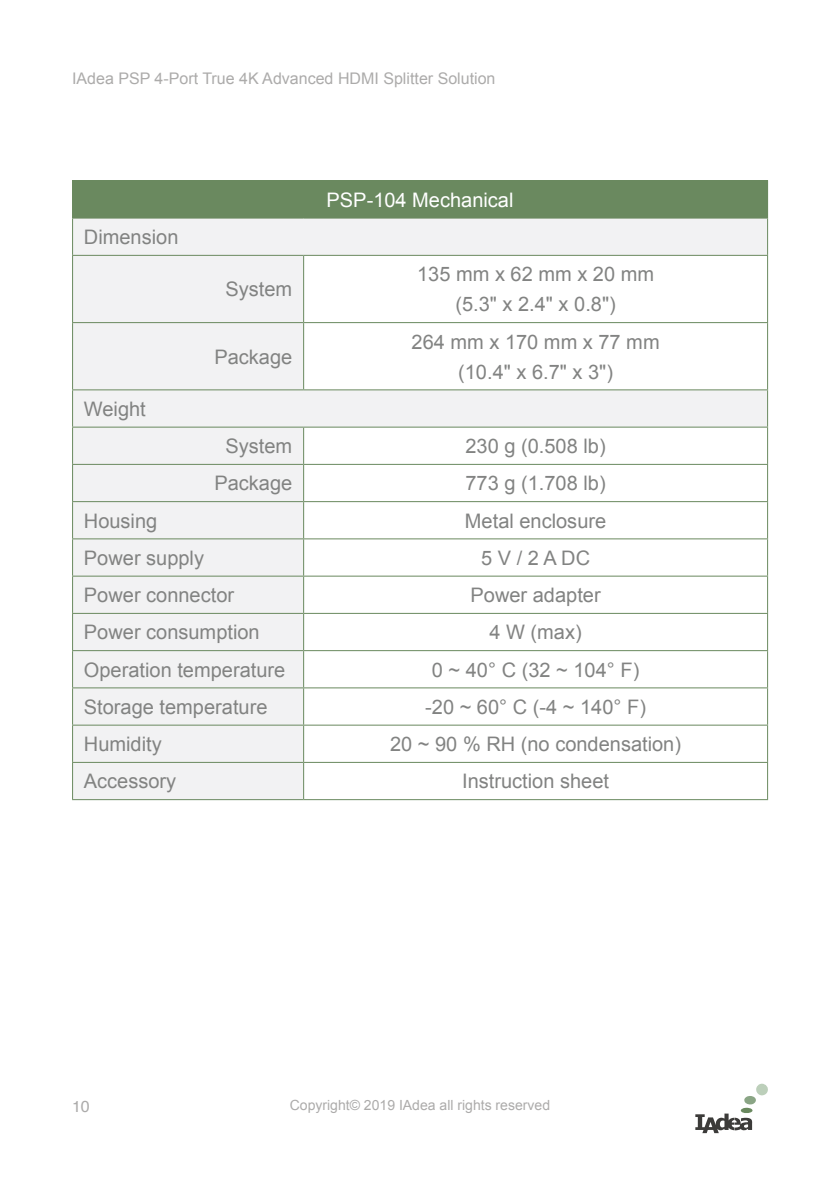
<style>
.page{position:relative;width:840px;height:1191px;background:#fff}
.page>*{position:absolute;margin:0;border:0;box-sizing:border-box;transform-origin:0 0}
.t1{font:20px/30px "Arial";color:#828382;text-align:center}
.t2{font:20px "Arial";color:#fff}
.t3{font:16px "Arial";color:#acabaa}
.t4{font:16px "Helvetica";color:#acabaa}
.t5{font:14px "Arial";color:#acabaa}
</style>
<div class="page">
<svg style="left:695px;top:1083px;width:73px;height:50px"></svg>
<div style="left:72px;top:181px;width:695px;height:37px;background:#6a895f"></div>
<svg style="left:73px;top:219px;width:693px;height:580px"></svg>
<hr style="left:72px;top:180px;width:231px;height:1px;background:#6a895f">
<hr style="left:303px;top:180px;width:464px;height:1px;background:#6a895f">
<hr style="left:72px;top:218px;width:231px;height:1px;background:#6a895f">
<hr style="left:72px;top:219px;width:1px;height:36px;background:#6a895f">
<hr style="left:303px;top:218px;width:464px;height:1px;background:#6a895f">
<hr style="left:766px;top:219px;width:1px;height:36px;background:#6a895f">
<hr style="left:72px;top:255px;width:231px;height:1px;background:#6a895f">
<hr style="left:72px;top:256px;width:1px;height:66px;background:#6a895f">
<hr style="left:72px;top:322px;width:231px;height:1px;background:#6a895f">
<hr style="left:72px;top:323px;width:1px;height:66px;background:#6a895f">
<hr style="left:72px;top:389px;width:231px;height:1px;background:#6a895f">
<hr style="left:72px;top:390px;width:1px;height:36px;background:#6a895f">
<hr style="left:766px;top:390px;width:1px;height:36px;background:#6a895f">
<hr style="left:72px;top:426px;width:231px;height:1px;background:#6a895f">
<hr style="left:72px;top:427px;width:1px;height:37px;background:#6a895f">
<hr style="left:72px;top:464px;width:231px;height:1px;background:#6a895f">
<hr style="left:72px;top:465px;width:1px;height:36px;background:#6a895f">
<hr style="left:72px;top:501px;width:231px;height:1px;background:#6a895f">
<hr style="left:72px;top:502px;width:1px;height:36px;background:#6a895f">
<hr style="left:72px;top:538px;width:231px;height:1px;background:#6a895f">
<hr style="left:72px;top:539px;width:1px;height:36px;background:#6a895f">
<hr style="left:303px;top:539px;width:1px;height:36px;background:#6a895f">
<hr style="left:766px;top:539px;width:1px;height:36px;background:#6a895f">
<hr style="left:72px;top:575px;width:231px;height:1px;background:#6a895f">
<hr style="left:72px;top:576px;width:1px;height:37px;background:#6a895f">
<hr style="left:303px;top:575px;width:464px;height:1px;background:#6a895f">
<hr style="left:303px;top:576px;width:1px;height:37px;background:#6a895f">
<hr style="left:766px;top:576px;width:1px;height:37px;background:#6a895f">
<hr style="left:72px;top:613px;width:231px;height:1px;background:#6a895f">
<hr style="left:72px;top:614px;width:1px;height:36px;background:#6a895f">
<hr style="left:303px;top:613px;width:464px;height:1px;background:#6a895f">
<hr style="left:303px;top:614px;width:1px;height:36px;background:#6a895f">
<hr style="left:766px;top:614px;width:1px;height:36px;background:#6a895f">
<hr style="left:72px;top:650px;width:231px;height:1px;background:#6a895f">
<hr style="left:72px;top:651px;width:1px;height:36px;background:#6a895f">
<hr style="left:303px;top:650px;width:464px;height:1px;background:#6a895f">
<hr style="left:303px;top:651px;width:1px;height:36px;background:#6a895f">
<hr style="left:766px;top:651px;width:1px;height:36px;background:#6a895f">
<hr style="left:72px;top:687px;width:231px;height:1px;background:#6a895f">
<hr style="left:72px;top:688px;width:1px;height:36px;background:#6a895f">
<hr style="left:303px;top:687px;width:464px;height:1px;background:#6a895f">
<hr style="left:303px;top:688px;width:1px;height:36px;background:#6a895f">
<hr style="left:766px;top:688px;width:1px;height:36px;background:#6a895f">
<hr style="left:72px;top:724px;width:231px;height:1px;background:#6a895f">
<hr style="left:72px;top:725px;width:1px;height:37px;background:#6a895f">
<hr style="left:303px;top:724px;width:464px;height:1px;background:#6a895f">
<hr style="left:303px;top:725px;width:1px;height:37px;background:#6a895f">
<hr style="left:766px;top:725px;width:1px;height:37px;background:#6a895f">
<hr style="left:72px;top:762px;width:231px;height:1px;background:#6a895f">
<hr style="left:72px;top:763px;width:1px;height:36px;background:#6a895f">
<hr style="left:303px;top:762px;width:464px;height:1px;background:#6a895f">
<hr style="left:303px;top:763px;width:1px;height:36px;background:#6a895f">
<hr style="left:766px;top:763px;width:1px;height:36px;background:#6a895f">
<hr style="left:72px;top:799px;width:231px;height:1px;background:#6a895f">
<hr style="left:303px;top:799px;width:464px;height:1px;background:#6a895f">
<hr style="left:303px;top:255px;width:464px;height:1px;background:#6a895f">
<hr style="left:303px;top:256px;width:1px;height:66px;background:#6a895f">
<hr style="left:766px;top:256px;width:1px;height:66px;background:#6a895f">
<hr style="left:303px;top:322px;width:464px;height:1px;background:#6a895f">
<hr style="left:303px;top:323px;width:1px;height:66px;background:#6a895f">
<hr style="left:766px;top:323px;width:1px;height:66px;background:#6a895f">
<hr style="left:303px;top:389px;width:464px;height:1px;background:#6a895f">
<hr style="left:303px;top:426px;width:464px;height:1px;background:#6a895f">
<hr style="left:303px;top:427px;width:1px;height:37px;background:#6a895f">
<hr style="left:766px;top:427px;width:1px;height:37px;background:#6a895f">
<hr style="left:303px;top:464px;width:464px;height:1px;background:#6a895f">
<hr style="left:303px;top:465px;width:1px;height:36px;background:#6a895f">
<hr style="left:766px;top:465px;width:1px;height:36px;background:#6a895f">
<hr style="left:303px;top:501px;width:464px;height:1px;background:#6a895f">
<hr style="left:303px;top:502px;width:1px;height:36px;background:#6a895f">
<hr style="left:766px;top:502px;width:1px;height:36px;background:#6a895f">
<hr style="left:303px;top:538px;width:464px;height:1px;background:#6a895f">
<p class="t3" style="left:72px;top:68px;width:425px">IAdea PSP 4-Port True 4K Advanced HDMI Splitter Solution</p>
<p class="t1" style="left:84px;top:222px;width:96px">Dimension</p>
<p class="t1" style="left:84px;top:394px;width:63px">Weight</p>
<p class="t1" style="left:225px;top:274px;width:68px">System</p>
<p class="t1" style="left:214px;top:342px;width:79px">Package</p>
<p class="t2" style="left:326px;top:187px;width:188px">PSP-104 Mechanical</p>
<p class="t1" style="left:417px;top:259px;width:238px">135 mm x 62 mm x 20 mm (5.3" x 2.4" x 0.8")</p>
<p class="t1" style="left:411px;top:327px;width:249px">264 mm x 170 mm x 77 mm (10.4" x 6.7" x 3")</p>
<p class="t1" style="left:225px;top:431px;width:68px">System</p>
<p class="t1" style="left:465px;top:431px;width:142px">230 g (0.508 lb)</p>
<p class="t1" style="left:214px;top:468px;width:79px">Package</p>
<p class="t1" style="left:465px;top:468px;width:142px">773 g (1.708 lb)</p>
<p class="t1" style="left:84px;top:506px;width:75px">Housing</p>
<p class="t1" style="left:464px;top:506px;width:143px">Metal enclosure</p>
<p class="t1" style="left:84px;top:543px;width:122px">Power supply</p>
<p class="t1" style="left:481px;top:543px;width:110px">5 V / 2 A DC</p>
<p class="t1" style="left:84px;top:580px;width:152px">Power connector</p>
<p class="t1" style="left:470px;top:580px;width:132px">Power adapter</p>
<p class="t1" style="left:84px;top:617px;width:177px">Power consumption</p>
<p class="t1" style="left:489px;top:617px;width:94px">4 W (max)</p>
<p class="t1" style="left:84px;top:654px;width:203px">Operation temperature</p>
<p class="t1" style="left:431px;top:654px;width:209px">0 ~ 40° C (32 ~ 104° F)</p>
<p class="t1" style="left:84px;top:692px;width:185px">Storage temperature</p>
<p class="t1" style="left:425px;top:692px;width:222px">-20 ~ 60° C (-4 ~ 140° F)</p>
<p class="t1" style="left:84px;top:729px;width:79px">Humidity</p>
<p class="t1" style="left:390px;top:729px;width:292px">20 ~ 90 % RH (no condensation)</p>
<p class="t1" style="left:84px;top:766px;width:94px">Accessory</p>
<p class="t1" style="left:462px;top:766px;width:148px">Instruction sheet</p>
<p class="t4" style="left:72px;top:1094px;width:19px">10</p>
<p class="t5" style="left:289px;top:1096px;width:262px">Copyright© 2019 IAdea all rights reserved</p>
</div>
